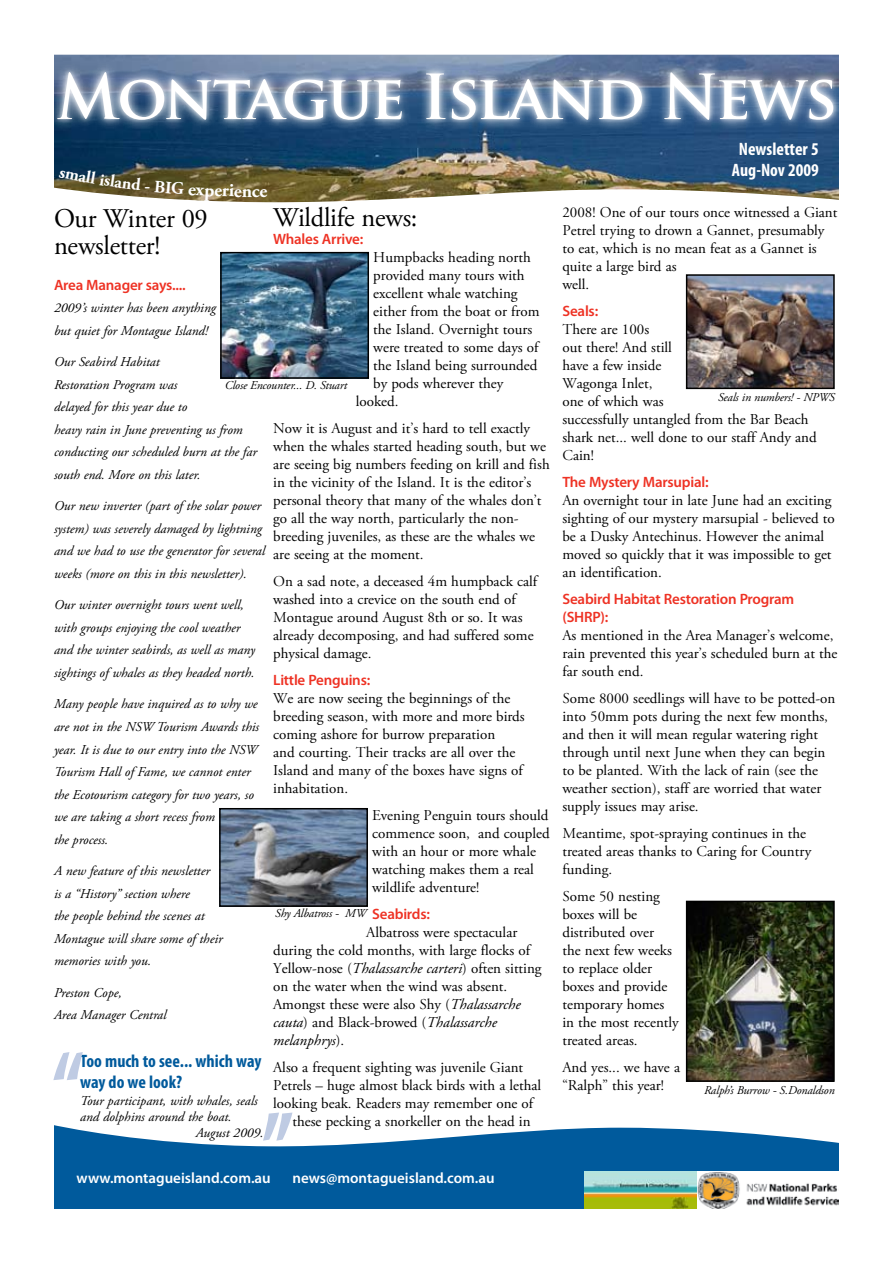
<style>
.page{position:relative;width:893px;height:1263px;background:#fff}
.page>*{position:absolute;margin:0;border:0;box-sizing:border-box;transform-origin:0 0}
.t1{font:700 60.45px "Trajan Pro";letter-spacing:-.03em;color:#fff}
.t2{font:27px/27px "Adobe Garamond Pro";letter-spacing:-.01em;color:#000}
.t3{font:700 18.9px "Adobe Garamond Pro";color:#fff}
.t4{font:700 condensed 18px/21.6px "Myriad Pro";color:#005a9c}
.t5{font:700 condensed 18px/21px "Myriad Pro";color:#fff;text-align:center}
.t6{font:15px/18px "Adobe Garamond Pro";color:#000}
.t7{font:600 15px/18px "Myriad Pro";letter-spacing:-.015em;color:#ee3224}
.t8{font:600 15px "Myriad Pro";color:#fff}
.t9{font:italic 13.5px/22.5px "Adobe Garamond Pro";color:#000}
.t10{font:italic 12px "Adobe Garamond Pro";letter-spacing:-.01em;color:#000}
.s1{font-style:italic}
</style>
<div class="page">
<img style="left:223px;top:255px;width:143px;height:121px">
<div style="left:220px;top:252px;width:149px;height:127px;border:2px solid #000"></div>
<img style="left:54px;top:55px;width:785px;height:147px">
<svg style="left:54px;top:1125px;width:785px;height:84px;background:#2773ab"></svg>
<img style="left:584px;top:1171px;width:255px;height:38px">
<img style="left:689px;top:277px;width:143px;height:109px">
<div style="left:686px;top:274px;width:149px;height:115px;border:2px solid #000"></div>
<img style="left:222px;top:811px;width:143px;height:93px">
<div style="left:219px;top:808px;width:149px;height:99px;border:2px solid #000"></div>
<img style="left:689px;top:904px;width:143px;height:175px">
<div style="left:686px;top:901px;width:149px;height:181px;border:2px solid #000"></div>
<svg style="left:263px;top:1112px;width:29px;height:29px"></svg>
<svg style="left:53px;top:1052px;width:30px;height:28px"></svg>
<div style="left:43px;top:57px;width:797px;height:72px;background:#fff;opacity:.86"></div>
<div style="left:45px;top:60px;width:797px;height:69px;background:#fff;opacity:.75"></div>
<svg style="left:59px;top:170px;width:183px;height:31px;background:#736d4d"></svg>
<svg style="left:260px;top:189px;width:7px;height:8px"></svg>
<h1 class="t1" style="left:56px;top:59px;width:782px">Montague Island News</h1>
<p class="t5" style="left:732px;top:138px;width:88px">Newsletter 5<br>Aug-Nov 2009</p>
<p class="t3" style="left:242px;top:180px;width:20px">nc</p>
<h2 class="t2" style="left:273px;top:205px;width:146px">Wildlife news:</h2>
<p class="t7" style="left:273px;top:229px;width:92px">Whales Arrive:</p>
<p class="t6" style="left:373px;top:249px;width:159px">Humpbacks heading north</p>
<p class="t6" style="left:373px;top:267px;width:153px">provided many tours with</p>
<p class="t6" style="left:373px;top:285px;width:146px">excellent whale watching</p>
<p class="t6" style="left:373px;top:303px;width:168px">either from the boat or from</p>
<p class="t6" style="left:373px;top:321px;width:161px">the Island. Overnight tours</p>
<p class="t6" style="left:373px;top:339px;width:167px">were treated to some days of</p>
<p class="t6" style="left:373px;top:357px;width:166px">the Island being surrounded</p>
<p class="t6" style="left:373px;top:375px;width:132px">by pods wherever they</p>
<p class="t6" style="left:356px;top:393px;width:44px">looked.</p>
<p class="t6" style="left:273px;top:420px;width:278px">Now it is August and it’s hard to tell exactly when the whales started heading south, but we are seeing big numbers feeding on krill and fish in the vicinity of the Island. It is the editor’s personal theory that many of the whales don’t go all the way north, particularly the non&shy;breeding juveniles, as these are the whales we are seeing at the moment.</p>
<p class="t6" style="left:273px;top:573px;width:265px">On a sad note, a deceased 4m humpback calf washed into a crevice on the south end of Montague around August 8th or so. It was already decomposing, and had suffered some physical damage.</p>
<p class="t7" style="left:273px;top:670px;width:99px">Little Penguins:</p>
<p class="t6" style="left:273px;top:690px;width:253px">We are now seeing the beginnings of the breeding season, with more and more birds coming ashore for burrow preparation<br>and courting. Their tracks are all over the Island and many of the boxes have signs of inhabitation.</p>
<p class="t6" style="left:372px;top:807px;width:179px">Evening Penguin tours should commence soon, and coupled with an hour or more whale watching makes them a real wildlife adventure!</p>
<p class="t7" style="left:372px;top:904px;width:59px">Seabirds:</p>
<p class="t6" style="left:273px;top:924px;width:270px;text-indent:93px">Albatross were spectacular during the cold months, with large flocks of Yellow-nose (<span class="s1">Thalassarche carteri</span>) often sitting on the water when the wind was absent.<br>Amongst these were also Shy (<span class="s1">Thalassarche cauta</span>) and Black-browed (<span class="s1">Thalassarche melanphrys</span>).</p>
<p class="t6" style="left:273px;top:1059px;width:252px">Also a frequent sighting was juvenile Giant</p>
<p class="t6" style="left:273px;top:1077px;width:270px">Petrels – huge almost black birds with a lethal</p>
<p class="t6" style="left:273px;top:1095px;width:262px">looking beak. Readers may remember one of</p>
<p class="t6" style="left:292px;top:1113px;width:240px">these pecking a snorkeller on the head in</p>
<h2 class="t2" style="left:54px;top:206px;width:155px">Our Winter 09 newsletter!</h2>
<p class="t7" style="left:54px;top:275px;width:133px">Area Manager says....</p>
<p class="t9" style="left:54px;top:297px;width:163px">2009’s winter has been anything but quiet for Montague Island!</p>
<p class="t9" style="left:54px;top:351px;width:205px">Our Seabird Habitat<br>Restoration Program was<br>delayed for this year due to<br>heavy rain in June preventing us from conducting our scheduled burn at the far south end. More on this later.</p>
<p class="t9" style="left:54px;top:495px;width:213px">Our new inverter (part of the solar power system) was severely damaged by lightning and we had to use the generator for several weeks (more on this in this newsletter).</p>
<p class="t9" style="left:54px;top:594px;width:203px">Our winter overnight tours went well, with groups enjoying the cool weather and the winter seabirds, as well as many sightings of whales as they headed north.</p>
<p class="t9" style="left:54px;top:693px;width:207px">Many people have inquired as to why we are not in the NSW Tourism Awards this year. It is due to our entry into the NSW Tourism Hall of Fame, we cannot enter the Ecotourism category for two years, so we are taking a short recess from<br>the process.</p>
<p class="t9" style="left:54px;top:860px;width:170px">A new feature of this newsletter<br>is a “History” section where<br>the people behind the scenes at<br>Montague will share some of their memories with you.</p>
<p class="t9" style="left:54px;top:981px;width:114px">Preston Cope,<br>Area Manager Central</p>
<p class="t10" style="left:225px;top:378px;width:124px">Close Encounter... D. Stuart</p>
<p class="t10" style="left:275px;top:906px;width:92px">Shy Albatross - MW</p>
<p class="t4" style="left:80px;top:1050px;width:183px">Too much to see... which way way do we look?</p>
<p class="t9" style="left:80px;top:1089px;width:179px">Tour participant, with whales, seals</p>
<p class="t9" style="left:80px;top:1106px;width:153px">and dolphins around the boat.</p>
<p class="t9" style="left:196px;top:1122px;width:69px">August 2009.</p>
<p class="t6" style="left:562px;top:204px;width:276px">2008! One of our tours once witnessed a Giant<br>Petrel trying to drown a Gannet, presumably to eat, which is no mean feat as a Gannet is quite a large bird as<br>well.</p>
<p class="t7" style="left:562px;top:302px;width:37px">Seals:</p>
<p class="t6" style="left:562px;top:321px;width:256px">There are 100s<br>out there! And still<br>have a few inside<br>Wagonga Inlet,<br>one of which was<br>successfully untangled from the Bar Beach shark net... well done to our staff Andy and<br>Cain!</p>
<p class="t7" style="left:562px;top:473px;width:148px">The Mystery Marsupial:</p>
<p class="t6" style="left:562px;top:492px;width:274px">An overnight tour in late June had an exciting sighting of our mystery marsupial - believed to be a Dusky Antechinus. However the animal moved so quickly that it was impossible to get an identification.</p>
<p class="t7" style="left:562px;top:590px;width:233px">Seabird Habitat Restoration Program (SHRP):</p>
<p class="t6" style="left:562px;top:627px;width:276px">As mentioned in the Area Manager’s welcome, rain prevented this year’s scheduled burn at the far south end.</p>
<p class="t6" style="left:562px;top:690px;width:274px">Some 8000 seedlings will have to be potted-on into 50mm pots during the next few months, and then it will mean regular watering right through until next June when they can begin to be planted. With the lack of rain (see the weather section), staff are worried that water supply issues may arise.</p>
<p class="t6" style="left:562px;top:825px;width:250px">Meantime, spot-spraying continues in the treated areas thanks to Caring for Country funding.</p>
<p class="t6" style="left:562px;top:888px;width:118px">Some 50 nesting boxes will be distributed over<br>the next few weeks to replace older boxes and provide temporary homes in the most recently treated areas.</p>
<p class="t6" style="left:562px;top:1059px;width:119px">And yes... we have a “Ralph” this year!</p>
<p class="t10" style="left:718px;top:390px;width:118px">Seals in numbers! - NPWS</p>
<p class="t10" style="left:704px;top:1083px;width:132px">Ralph’s Burrow - S.Donaldson</p>
<p class="t8" style="left:77px;top:1169px;width:196px">www.montagueisland.com.au</p>
<p class="t8" style="left:293px;top:1169px;width:204px">news@montagueisland.com.au</p>
</div>
